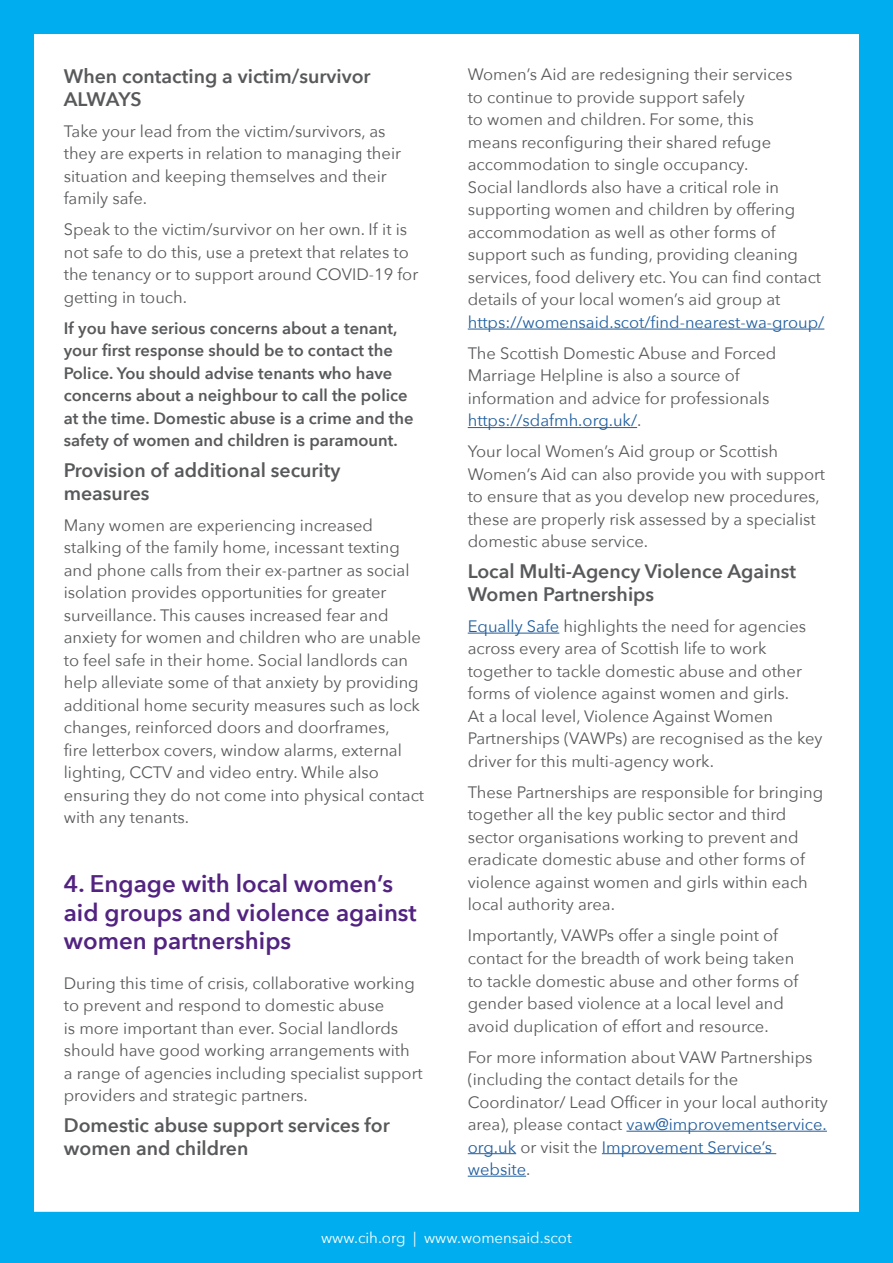
<style>
.page{position:relative;width:893px;height:1263px;background:#00aeef}
.page>*{position:absolute;margin:0;border:0;box-sizing:border-box;transform-origin:0 0}
.t1{font:600 24px/28.8px "Avenir Next";color:#522380}
.t2{font:600 19.5px/22.5px "Avenir Next";color:#58595b}
.t3{font:16.5px/22.5px "Avenir Next";color:#58595b}
.t4{font:600 16.5px/22.5px "Avenir Next";color:#58595b}
.t5{font:16.5px "Avenir Next";color:#215e9e}
.t6{font:15px "Avenir Next";color:#fff}
.s1{color:#215e9e}
</style>
<div class="page">
<div style="left:34px;top:34px;width:825px;height:1178px;background:#fff"></div>
<hr style="left:468px;top:329px;width:356px;height:1px;background:#215e9e">
<hr style="left:468px;top:427px;width:169px;height:1px;background:#215e9e">
<hr style="left:468px;top:633px;width:91px;height:1px;background:#215e9e">
<hr style="left:626px;top:1131px;width:201px;height:1px;background:#215e9e">
<hr style="left:468px;top:1153px;width:48px;height:1px;background:#215e9e">
<hr style="left:602px;top:1153px;width:174px;height:1px;background:#215e9e">
<hr style="left:468px;top:1176px;width:58px;height:1px;background:#215e9e">
<p class="t2" style="left:64px;top:65px;width:308px">When contacting a victim/survivor<br>ALWAYS</p>
<p class="t3" style="left:64px;top:119px;width:339px">Take your lead from the victim/survivors, as they are experts in relation to managing their situation and keeping themselves and their family safe.</p>
<p class="t3" style="left:64px;top:218px;width:356px">Speak to the victim/survivor on her own. If it is not safe to do this, use a pretext that relates to the tenancy or to support around COVID-19 for getting in touch.</p>
<p class="t4" style="left:64px;top:316px;width:351px">If you have serious concerns about a tenant, your first response should be to contact the Police. You should advise tenants who have concerns about a neighbour to call the police at the time. Domestic abuse is a crime and the safety of women and children is paramount.</p>
<p class="t2" style="left:64px;top:459px;width:278px">Provision of additional security measures</p>
<p class="t3" style="left:64px;top:513px;width:362px">Many women are experiencing increased stalking of the family home, incessant texting and phone calls from their ex-partner as social isolation provides opportunities for greater surveillance. This causes increased fear and anxiety for women and children who are unable to feel safe in their home. Social landlords can help alleviate some of that anxiety by providing additional home security measures such as lock changes, reinforced doors and doorframes,<br>fire letterbox covers, window alarms, external lighting, CCTV and video entry. While also ensuring they do not come into physical contact with any tenants.</p>
<h1 class="t1" style="left:64px;top:868px;width:354px">4. Engage with local women’s aid groups and violence against women partnerships</h1>
<p class="t3" style="left:64px;top:971px;width:360px">During this time of crisis, collaborative working to prevent and respond to domestic abuse<br>is more important than ever. Social landlords should have good working arrangements with a range of agencies including specialist support providers and strategic partners.</p>
<p class="t2" style="left:64px;top:1114px;width:328px">Domestic abuse support services for women and children</p>
<p class="t3" style="left:468px;top:63px;width:355px">Women’s Aid are redesigning their services<br>to continue to provide support safely<br>to women and children. For some, this<br>means reconfiguring their shared refuge accommodation to single occupancy.<br>Social landlords also have a critical role in supporting women and children by offering accommodation as well as other forms of support such as funding, providing cleaning services, food delivery etc. You can find contact details of your local women’s aid group at</p>
<p class="t5" style="left:468px;top:308px;width:358px">https://womensaid.scot/find-nearest-wa-group/</p>
<p class="t3" style="left:468px;top:341px;width:310px">The Scottish Domestic Abuse and Forced Marriage Helpline is also a source of information and advice for professionals <span class="s1">https://sdafmh.org.uk/</span>.</p>
<p class="t3" style="left:468px;top:440px;width:359px">Your local Women’s Aid group or Scottish Women’s Aid can also provide you with support to ensure that as you develop new procedures, these are properly risk assessed by a specialist domestic abuse service.</p>
<p class="t2" style="left:468px;top:560px;width:330px">Local Multi-Agency Violence Against<br>Women Partnerships</p>
<p class="t3" style="left:468px;top:614px;width:356px"><span class="s1">Equally Safe</span> highlights the need for agencies across every area of Scottish life to work together to tackle domestic abuse and other forms of violence against women and girls.<br>At a local level, Violence Against Women Partnerships (VAWPs) are recognised as the key driver for this multi-agency work.</p>
<p class="t3" style="left:468px;top:780px;width:357px">These Partnerships are responsible for bringing together all the key public sector and third sector organisations working to prevent and eradicate domestic abuse and other forms of violence against women and girls within each local authority area.</p>
<p class="t3" style="left:468px;top:924px;width:332px">Importantly, VAWPs offer a single point of contact for the breadth of work being taken to tackle domestic abuse and other forms of gender based violence at a local level and avoid duplication of effort and resource.</p>
<p class="t3" style="left:468px;top:1045px;width:361px">For more information about VAW Partnerships (including the contact details for the Coordinator/ Lead Officer in your local authority area), please contact <span class="s1">vaw@improvementservice. org.uk</span> or visit the <span class="s1">Improvement Service’s website</span>.</p>
<p class="t6" style="left:321px;top:1225px;width:252px">www.cih.org | www.womensaid.scot</p>
</div>
